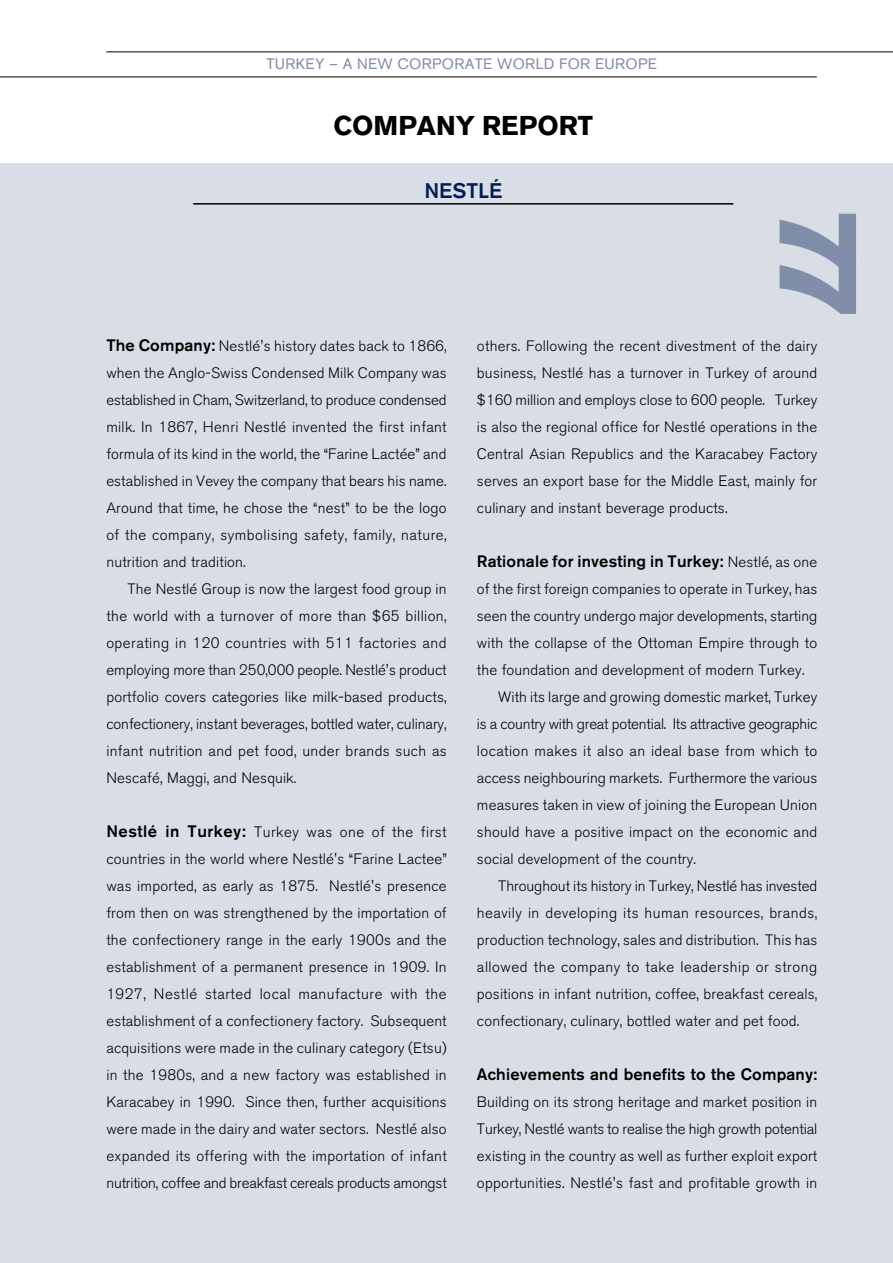
<style>
.page{position:relative;width:893px;height:1263px;background:#fff}
.page>*{position:absolute;margin:0;border:0;box-sizing:border-box;transform-origin:0 0}
.t1{font:700 108px "AG3";color:#808eaa}
.t2{font:700 27px "AG3";color:#000}
.t3{font:21px "AG2 med";color:#001e56}
.t4{font:16.5px "AG2 med";letter-spacing:.01em;color:#000}
.t5{font:300 15px/27px "AG4";letter-spacing:.01em;color:#000;text-align:justify}
.t6{font:300 15px "AG4";letter-spacing:-.01em;color:#000}
.t7{font:300 15px "AG4";letter-spacing:.03em;color:#000}
.t8{font:300 15px "AG4";letter-spacing:.035em;color:#000}
.t9{font:15px "AG1 reg";letter-spacing:.025em;color:#808eaa}
.s1{font-family:"AG2 med";font-weight:400;font-size:16.5px}
.s2{font-family:"AG4";font-weight:300;font-size:15px}
</style>
<div class="page">
<div style="left:0;top:164px;width:892px;height:1099px;background:#d9dde6"></div>
<hr style="left:0;top:77px;width:816px;height:1px;background:#000">
<hr style="left:106px;top:52px;width:786px;height:1px;background:#000">
<hr style="left:193px;top:203px;width:540px;height:2px;background:#000">
<p class="t9" style="left:266px;top:58px;width:392px">TURKEY – A NEW CORPORATE WORLD FOR EUROPE</p>
<h2 class="t2" style="left:333px;top:116px;width:261px">COMPANY REPORT</h2>
<h3 class="t3" style="left:424px;top:183px;width:79px">NESTLÉ</h3>
<h1 class="t1" style="left:858px;top:212px;width:107px;rotate:90deg">77</h1>
<p class="t5" style="left:106px;top:334px;width:342px"><span class="s1">The Company:</span> Nestlé's history dates back to 1866, when the Anglo-Swiss Condensed Milk Company was established in Cham, Switzerland, to produce condensed milk. In 1867, Henri Nestlé invented the first infant formula of its kind in the world, the “Farine Lactée” and established in Vevey the company that bears his name.<br>Around that time, he chose the “nest” to be the logo of the company, symbolising safety, family, nature, nutrition and tradition.</p>
<p class="t5" style="left:106px;top:577px;width:342px;text-indent:21px">The Nestlé Group is now the largest food group in the world with a turnover of more than $65 billion, operating in 120 countries with 511 factories and employing more than 250,000 people. Nestlé's product portfolio covers categories like milk-based products, confectionery, instant beverages, bottled water, culinary, infant nutrition and pet food, under brands such as Nescafé, Maggi, and Nesquik.</p>
<p class="t5" style="left:106px;top:820px;width:342px"><span class="s1">Nestlé in Turkey:</span> Turkey was one of the first countries in the world where Nestlé's “Farine Lactee” was imported, as early as 1875. Nestlé's presence from then on was strengthened by the importation of the confectionery range in the early 1900s and the establishment of a permanent presence in 1909. In 1927, Nestlé started local manufacture with the establishment of a confectionery factory. Subsequent acquisitions were made in the culinary category (Etsu) in the 1980s, and a new factory was established in Karacabey in 1990. Since then, further acquisitions were made in the dairy and water sectors. Nestlé also expanded its offering with the importation of infant nutrition, coffee and breakfast cereals products amongst</p>
<p class="t5" style="left:477px;top:334px;width:342px">others. Following the recent divestment of the dairy business, Nestlé has a turnover in Turkey of around $160 million and employs close to 600 people. Turkey is also the regional office for Nestlé operations in the Central Asian Republics and the Karacabey Factory serves an export base for the Middle East, mainly for culinary and instant beverage products.</p>
<p class="t4" style="left:477px;top:555px;width:342px">Rationale for investing in Turkey: <span class="s2">Nestlé, as one</span></p>
<p class="t5" style="left:477px;top:577px;width:342px">of the first foreign companies to operate in Turkey, has</p>
<p class="t5" style="left:477px;top:604px;width:342px">seen the country undergo major developments, starting</p>
<p class="t5" style="left:477px;top:631px;width:342px">with the collapse of the Ottoman Empire through to</p>
<p class="t5" style="left:477px;top:658px;width:329px">the foundation and development of modern Turkey.</p>
<p class="t5" style="left:498px;top:685px;width:320px">With its large and growing domestic market, Turkey</p>
<p class="t6" style="left:477px;top:718px;width:342px">is a country with great potential. Its attractive geographic</p>
<p class="t5" style="left:477px;top:739px;width:342px">location makes it also an ideal base from which to</p>
<p class="t5" style="left:477px;top:766px;width:342px">access neighbouring markets. Furthermore the various</p>
<p class="t5" style="left:477px;top:793px;width:342px">measures taken in view of joining the European Union</p>
<p class="t5" style="left:477px;top:820px;width:342px">should have a positive impact on the economic and</p>
<p class="t5" style="left:477px;top:847px;width:220px">social development of the country.</p>
<p class="t5" style="left:498px;top:874px;width:320px">Throughout its history in Turkey, Nestlé has invested</p>
<p class="t7" style="left:477px;top:907px;width:342px">heavily in developing its human resources, brands,</p>
<p class="t5" style="left:477px;top:928px;width:342px">production technology, sales and distribution. This has</p>
<p class="t8" style="left:477px;top:961px;width:342px">allowed the company to take leadership or strong</p>
<p class="t5" style="left:477px;top:982px;width:342px">positions in infant nutrition, coffee, breakfast cereals,</p>
<p class="t5" style="left:477px;top:1009px;width:324px">confectionary, culinary, bottled water and pet food.</p>
<p class="t4" style="left:477px;top:1068px;width:342px">Achievements and benefits to the Company:</p>
<p class="t5" style="left:477px;top:1090px;width:342px">Building on its strong heritage and market position in Turkey, Nestlé wants to realise the high growth potential existing in the country as well as further exploit export opportunities. Nestlé's fast and profitable growth in</p>
</div>
